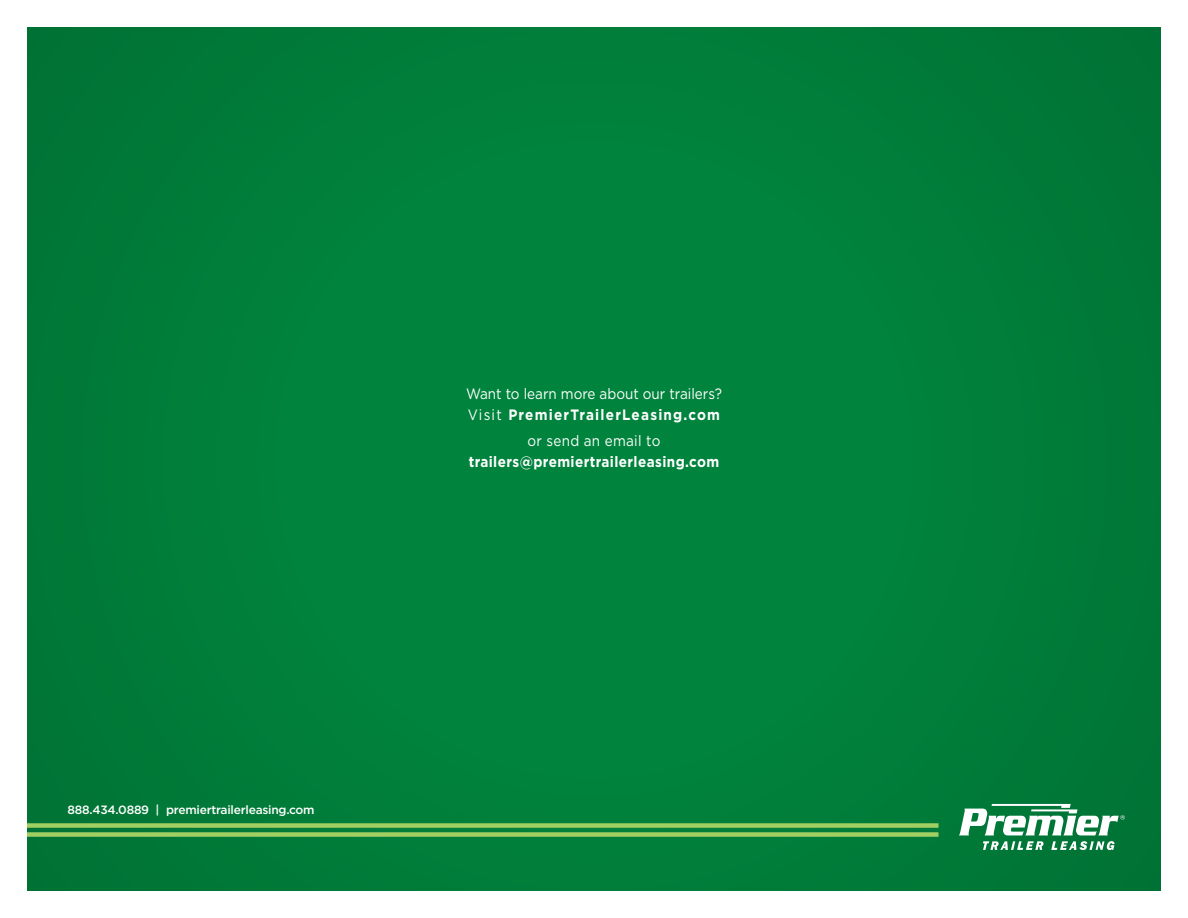
<style>
.page{position:relative;width:1188px;height:918px;background:#fff}
.page>*{position:absolute;margin:0;border:0;box-sizing:border-box;transform-origin:0 0}
.t1{font:15px/21px "Gotham";color:#fff;scale:.9 1}
.t2{font:700 15px "Gotham";letter-spacing:.03em;color:#fff;scale:.9 1}
.t3{font:15px "Gotham";letter-spacing:.02em;color:#fff;scale:.9 1}
.t4{font:500 12px "Gotham";letter-spacing:-.02em;color:#fff}
.s1{font-weight:700}
</style>
<div class="page">
<div style="left:27px;top:27px;width:1134px;height:864px;background:#007f3a"></div>
<svg style="left:983px;top:841px;width:61px;height:9px"></svg>
<svg style="left:1051px;top:841px;width:64px;height:9px"></svg>
<svg style="left:959px;top:804px;width:166px;height:31px"></svg>
<div style="left:27px;top:823px;width:912px;height:5px;background:#a2cf62"></div>
<div style="left:27px;top:832px;width:912px;height:5px;background:#a2cf62"></div>
<p class="t4" style="left:68px;top:802px;width:249px">888.434.0889 | premiertrailerleasing.com</p>
<p class="t1" style="left:466px;top:383px;width:286px">Want to learn more about our trailers?<br>Visit <span class="s1">PremierTrailerLeasing.com</span></p>
<p class="t3" style="left:527px;top:431px;width:149px">or send an email to</p>
<p class="t2" style="left:469px;top:451px;width:280px">trailers@premiertrailerleasing.com</p>
</div>
